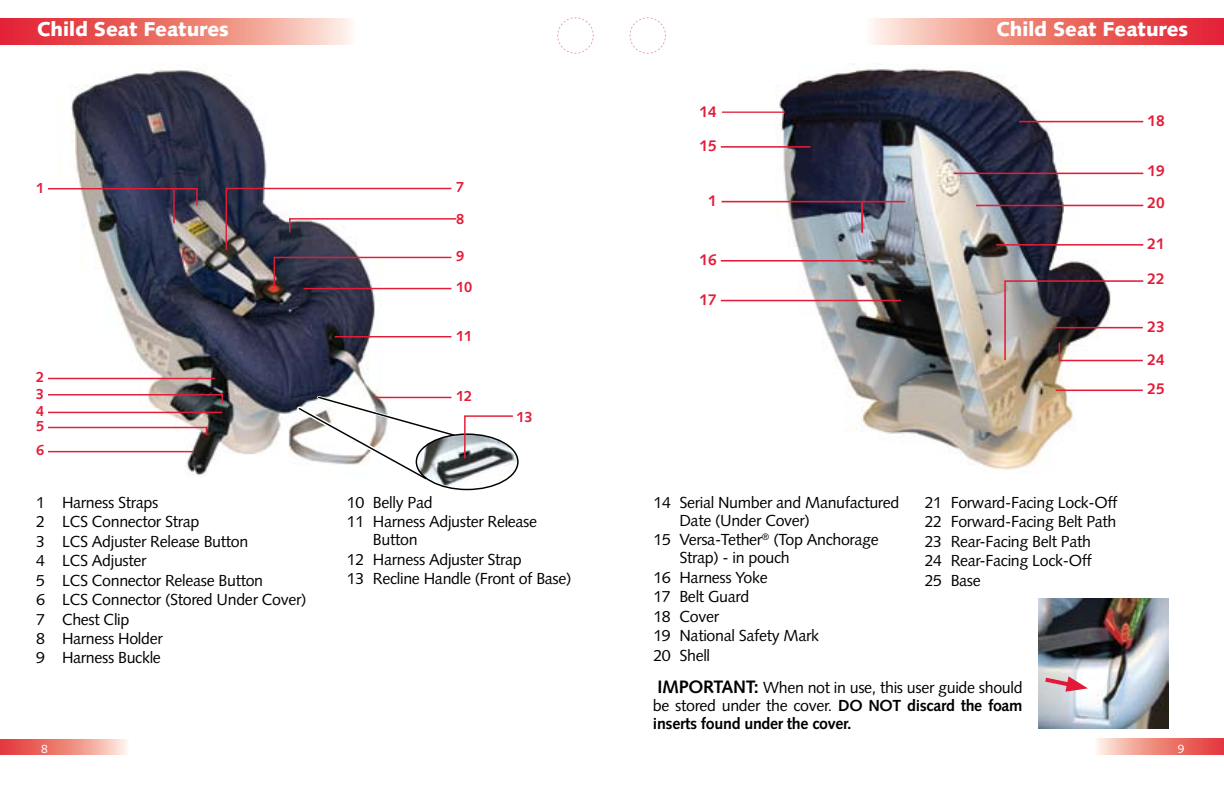
<style>
.page{position:relative;width:1224px;height:792px;background:#fff}
.page>*{position:absolute;margin:0;border:0;box-sizing:border-box;transform-origin:0 0}
.t1{font:900 20px "Syntax";color:#fff}
.t2{font:16px/19.4px "Syntax";letter-spacing:-.02em;color:#000}
.t3{font:700 15.6px/32.2px "Syntax";color:#e21d38}
.t4{font:700 14.8px/31.4px "Syntax";color:#e21d38}
.t5{font:12px "Syntax";color:#fff}
.s1{font-weight:700;font-size:18px}
.s2{font-weight:700}
</style>
<div class="page">
<svg style="left:0;top:739px;width:128px;height:16px;background:#ee8a81"></svg>
<svg style="left:0;top:18px;width:352px;height:27px;background:#ed7c77"></svg>
<svg style="left:557px;top:17px;width:37px;height:37px"></svg>
<svg style="left:1096px;top:738px;width:128px;height:17px;background:#ee8a81"></svg>
<svg style="left:871px;top:18px;width:353px;height:27px;background:#ed7c76"></svg>
<svg style="left:630px;top:17px;width:36px;height:37px"></svg>
<img style="left:58px;top:68px;width:209px;height:408px">
<img style="left:429px;top:450px;width:89px;height:40px">
<svg style="left:48px;top:187px;width:150px;height:20px"></svg>
<svg style="left:48px;top:393px;width:124px;height:11px"></svg>
<hr style="left:48px;top:412px;width:174px;height:1px;background:#e21d38">
<hr style="left:48px;top:378px;width:167px;height:1px;background:#e21d38">
<svg style="left:48px;top:426px;width:124px;height:9px"></svg>
<hr style="left:48px;top:451px;width:145px;height:1px;background:#e21d38">
<svg style="left:309px;top:460px;width:146px;height:21px"></svg>
<svg style="left:172px;top:188px;width:342px;height:272px"></svg>
<img style="left:1038px;top:598px;width:131px;height:131px">
<svg style="left:1041px;top:675px;width:47px;height:17px"></svg>
<img style="left:753px;top:63px;width:320px;height:410px">
<img style="left:720px;top:120px;width:424px;height:272px">
<hr style="left:721px;top:260px;width:153px;height:2px;background:#e21d38">
<hr style="left:721px;top:300px;width:180px;height:1px;background:#e21d38">
<hr style="left:722px;top:201px;width:183px;height:1px;background:#e21d38">
<hr style="left:861px;top:202px;width:2px;height:31px;background:#e21d38">
<hr style="left:722px;top:112px;width:63px;height:1px;background:#e21d38">
<p class="t1" style="left:37px;top:17px;width:193px">Child Seat Features</p>
<p class="t4" style="left:36px;top:172px;width:10px">1</p>
<p class="t4" style="left:456px;top:172px;width:10px">7<br>8</p>
<p class="t4" style="left:456px;top:241px;width:18px">9<br>10</p>
<p class="t4" style="left:456px;top:320px;width:18px">11</p>
<p class="t4" style="left:36px;top:362px;width:10px">2</p>
<p class="t4" style="left:36px;top:414px;width:10px;line-height:24.2px">5<br>6</p>
<p class="t4" style="left:36px;top:385px;width:10px;line-height:17.6px">3<br>4</p>
<p class="t4" style="left:456px;top:381px;width:18px">12</p>
<p class="t4" style="left:516px;top:401px;width:18px">13</p>
<p class="t2" style="left:36px;top:493px;width:272px">1 Harness Straps<br>2 LCS Connector Strap<br>3 LCS Adjuster Release Button<br>4 LCS Adjuster<br>5 LCS Connector Release Button<br>6 LCS Connector (Stored Under Cover)<br>7 Chest Clip<br>8 Harness Holder<br>9 Harness Buckle</p>
<p class="t2" style="left:347px;top:493px;width:87px">10 Belly Pad</p>
<p class="t2" style="left:347px;top:512px;width:192px">11 Harness Adjuster Release</p>
<p class="t2" style="left:373px;top:530px;width:46px">Button</p>
<p class="t2" style="left:347px;top:550px;width:176px">12 Harness Adjuster Strap</p>
<p class="t2" style="left:347px;top:569px;width:226px">13 Recline Handle (Front of Base)</p>
<p class="t3" style="left:700px;top:96px;width:19px">14</p>
<p class="t3" style="left:700px;top:130px;width:19px">15</p>
<p class="t3" style="left:708px;top:184px;width:10px">1</p>
<p class="t3" style="left:700px;top:243px;width:19px">16</p>
<p class="t3" style="left:700px;top:283px;width:19px">17</p>
<p class="t1" style="left:996px;top:17px;width:193px">Child Seat Features</p>
<p class="t3" style="left:1148px;top:105px;width:19px">18</p>
<p class="t3" style="left:1148px;top:155px;width:19px">19<br>20</p>
<p class="t3" style="left:1148px;top:227px;width:19px">21</p>
<p class="t3" style="left:1148px;top:263px;width:19px">22</p>
<p class="t3" style="left:1148px;top:310px;width:19px">23<br>24</p>
<p class="t3" style="left:1148px;top:373px;width:19px">25</p>
<p class="t2" style="left:653px;top:493px;width:247px">14 Serial Number and Manufactured</p>
<p class="t2" style="left:679px;top:511px;width:132px">Date (Under Cover)</p>
<p class="t2" style="left:653px;top:530px;width:227px">15 Versa-Tether<sup>®</sup> (Top Anchorage</p>
<p class="t2" style="left:679px;top:548px;width:112px">Strap) - in pouch</p>
<p class="t2" style="left:653px;top:568px;width:116px">16 Harness Yoke</p>
<p class="t2" style="left:653px;top:587px;width:97px">17 Belt Guard</p>
<p class="t2" style="left:653px;top:606px;width:67px">18 Cover</p>
<p class="t2" style="left:653px;top:626px;width:167px">19 National Safety Mark</p>
<p class="t2" style="left:653px;top:645px;width:58px">20 Shell</p>
<p class="t2" style="left:925px;top:493px;width:194px">21 Forward-Facing Lock-Off<br>22 Forward-Facing Belt Path<br>23 Rear-Facing Belt Path<br>24 Rear-Facing Lock-Off<br>25 Base</p>
<p class="t2" style="left:653px;top:679px;width:371px;line-height:18px;text-align:justify"><span class="s1">IMPORTANT:</span> When not in use, this user guide should be stored under the cover. <span class="s2">DO NOT discard the foam inserts found under the cover.</span></p>
<p class="t5" style="left:41px;top:741px;width:8px">8</p>
<p class="t5" style="left:1178px;top:741px;width:8px">9</p>
</div>
